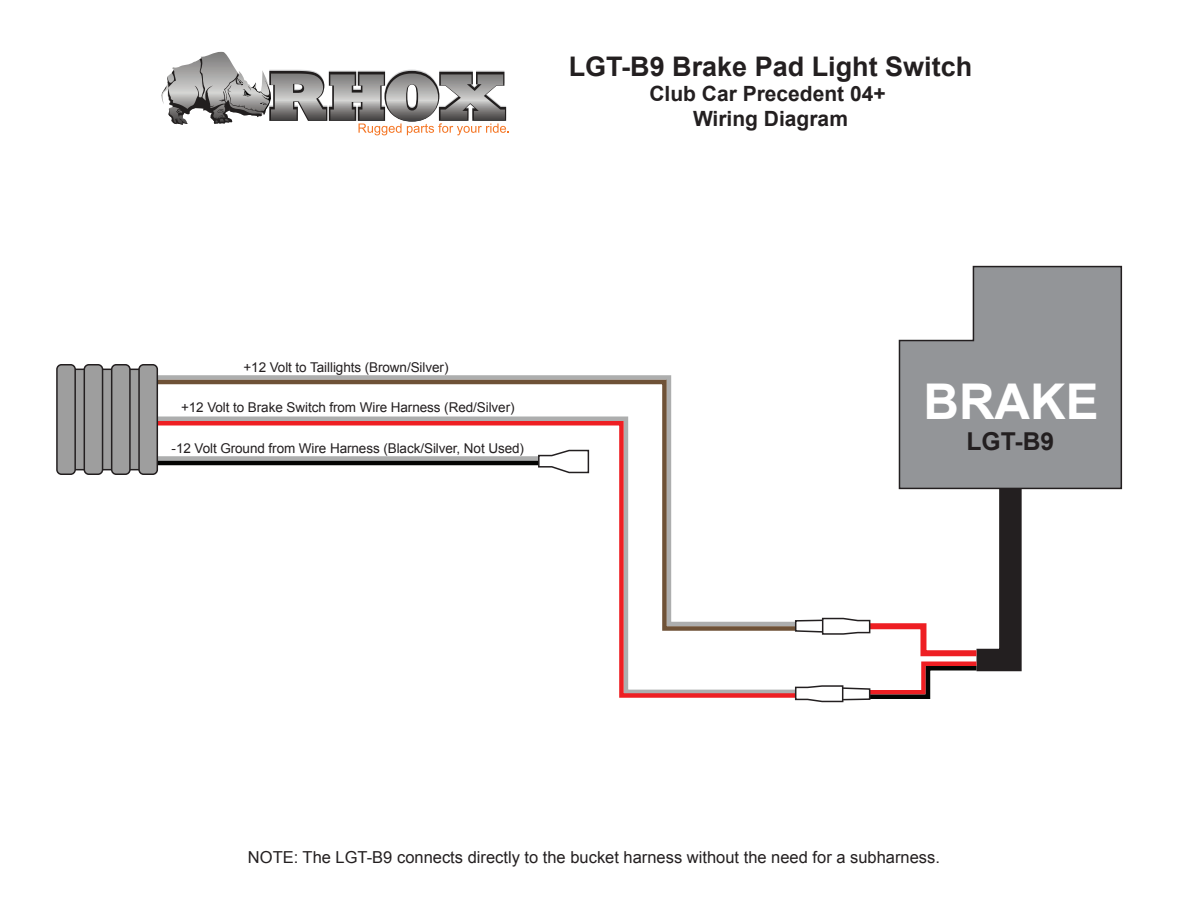
<style>
.page{position:relative;width:1188px;height:918px;background:#fff}
.page>*{position:absolute;margin:0;border:0;box-sizing:border-box;transform-origin:0 0}
.t1{font:700 49.35px "Arial";color:#fff}
.t2{font:700 27px "Arial";color:#231f20}
.t3{font:700 24.6px "Arial";color:#231f20}
.t4{font:700 21px/25.2px "Arial";color:#231f20;text-align:center}
.t5{font:16.5px "Arial";color:#231f20}
.t6{font:13.5px "Arial";letter-spacing:-.005em;color:#231f20}
</style>
<div class="page">
<svg style="left:898px;top:265px;width:225px;height:225px;background:#9e9fa2"></svg>
<svg style="left:158px;top:378px;width:514px;height:36px"></svg>
<svg style="left:158px;top:419px;width:636px;height:279px"></svg>
<div style="left:156px;top:456px;width:387px;height:5px;background:#adaeae"></div>
<hr style="left:153px;top:461px;width:390px;height:4px;background:#040503">
<div style="left:70px;top:369px;width:18px;height:101px;background:#9e9e9e;border-radius:5px"></div>
<div style="left:69px;top:369px;width:20px;height:101px;border:2px solid #231f20;border-radius:5px"></div>
<div style="left:57px;top:365px;width:18px;height:109px;background:#9e9e9e;border-radius:5px"></div>
<div style="left:56px;top:364px;width:20px;height:111px;border:2px solid #231f20;border-radius:5px"></div>
<div style="left:97px;top:369px;width:19px;height:101px;background:#9e9e9e;border-radius:5px"></div>
<div style="left:97px;top:369px;width:19px;height:101px;border:2px solid #231f20;border-radius:5px"></div>
<div style="left:84px;top:365px;width:19px;height:109px;background:#9e9e9e;border-radius:5px"></div>
<div style="left:84px;top:364px;width:19px;height:111px;border:2px solid #231f20;border-radius:5px"></div>
<div style="left:125px;top:369px;width:18px;height:101px;background:#9e9e9e;border-radius:5px"></div>
<div style="left:124px;top:369px;width:20px;height:101px;border:2px solid #231f20;border-radius:5px"></div>
<div style="left:112px;top:365px;width:18px;height:109px;background:#9e9e9e;border-radius:5px"></div>
<div style="left:111px;top:364px;width:20px;height:111px;border:2px solid #231f20;border-radius:5px"></div>
<div style="left:139px;top:365px;width:18px;height:109px;background:#9e9e9e;border-radius:5px"></div>
<div style="left:138px;top:364px;width:20px;height:111px;border:2px solid #231f20;border-radius:5px"></div>
<svg style="left:537px;top:449px;width:53px;height:25px"></svg>
<svg style="left:794px;top:466px;width:239px;height:237px"></svg>
<svg style="left:161px;top:54px;width:348px;height:81px"></svg>
<h2 class="t2" style="left:569px;top:48px;width:405px">LGT-B9 Brake Pad Light Switch</h2>
<h3 class="t4" style="left:649px;top:82px;width:238px">Club Car Precedent 04+<br>Wiring Diagram</h3>
<p class="t6" style="left:243px;top:358px;width:207px">+12 Volt to Taillights (Brown/Silver)</p>
<p class="t6" style="left:181px;top:398px;width:335px">+12 Volt to Brake Switch from Wire Harness (Red/Silver)</p>
<h1 class="t1" style="left:923px;top:369px;width:177px">BRAKE</h1>
<p class="t6" style="left:172px;top:439px;width:354px">-12 Volt Ground from Wire Harness (Black/Silver, Not Used)</p>
<h3 class="t3" style="left:967px;top:425px;width:89px">LGT-B9</h3>
<p class="t5" style="left:248px;top:846px;width:694px">NOTE: The LGT-B9 connects directly to the bucket harness without the need for a subharness.</p>
</div>
